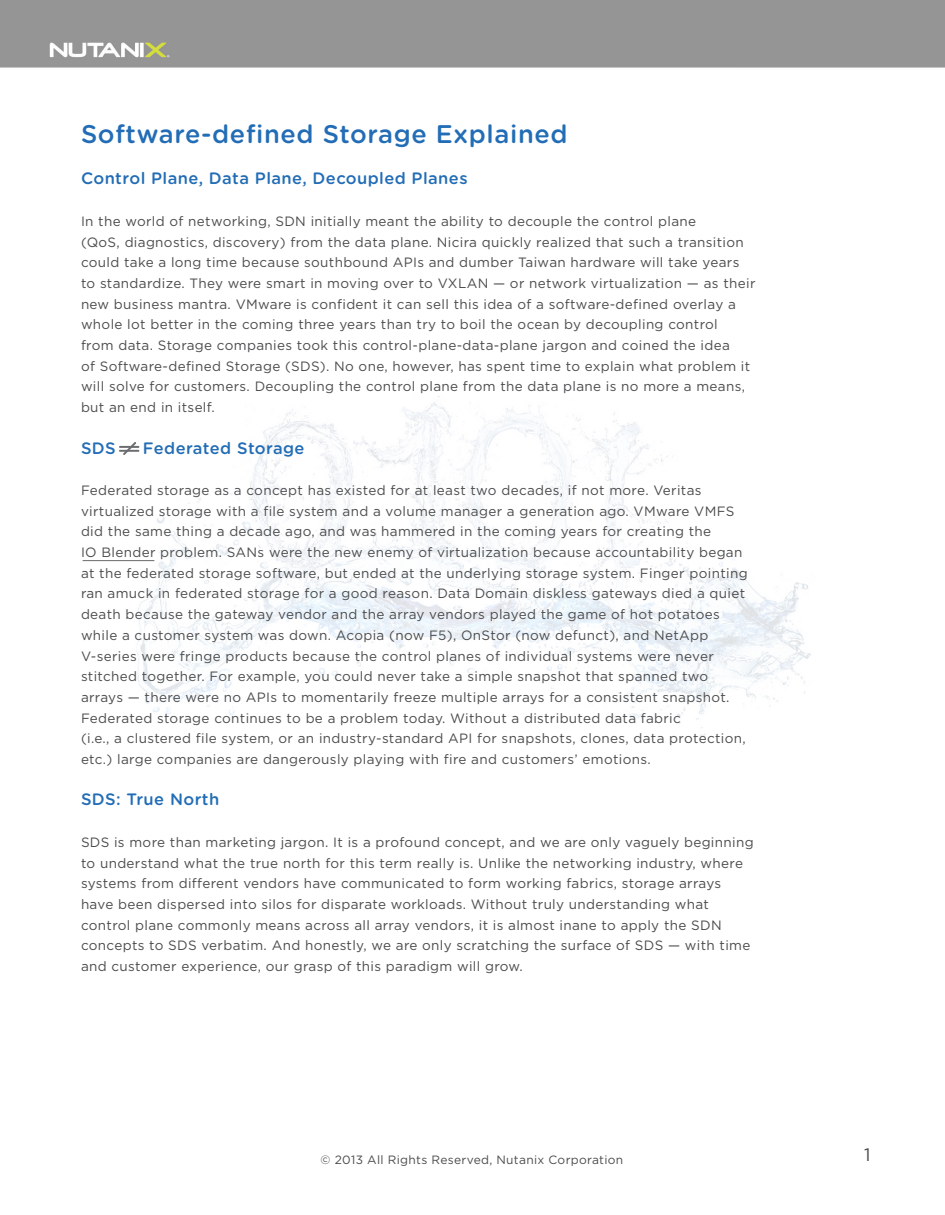
<style>
.page{position:relative;width:945px;height:1215px;background:#fff}
.page>*{position:absolute;margin:0;border:0;box-sizing:border-box;transform-origin:0 0}
.TitleSub{font:500 25.5px "Gotham Rounded";letter-spacing:.025em;color:#226db6}
.t1{font:18px "Gotham";color:#4b4c4d}
.TitleSub-2{font:500 16.5px "Gotham Rounded";letter-spacing:.025em;color:#226db6}
.TitleSub-3{font:13.5px/20.7px "Gotham";letter-spacing:.025em;color:#4b4c4d}
.TitleSub-4{font:12px "Gotham";letter-spacing:.025em;color:#4b4c4d}
</style>
<div class="page">
<img style="left:0;top:0;width:945px;height:562px">
<img style="left:129px;top:385px;width:701px;height:352px">
<hr style="left:119px;top:446px;width:20px;height:2px;background:#6c6d70">
<hr style="left:119px;top:450px;width:20px;height:2px;background:#6c6d70">
<svg style="left:123px;top:442px;width:13px;height:13px"></svg>
<hr style="left:83px;top:560px;width:71px;height:1px;background:#69696c">
<p class="TitleSub" style="left:81px;top:116px;width:488px">Software-defined Storage Explained</p>
<p class="TitleSub-2" style="left:81px;top:167px;width:388px">Control Plane, Data Plane, Decoupled Planes</p>
<p class="TitleSub-3" style="left:81px;top:211px;width:676px">In the world of networking, SDN initially meant the ability to decouple the control plane<br>(QoS, diagnostics, discovery) from the data plane. Nicira quickly realized that such a transition could take a long time because southbound APIs and dumber Taiwan hardware will take years to standardize. They were smart in moving over to VXLAN — or network virtualization — as their new business mantra. VMware is confident it can sell this idea of a software-defined overlay a whole lot better in the coming three years than try to boil the ocean by decoupling control<br>from data. Storage companies took this control-plane-data-plane jargon and coined the idea<br>of Software-defined Storage (SDS). No one, however, has spent time to explain what problem it will solve for customers. Decoupling the control plane from the data plane is no more a means, but an end in itself.</p>
<p class="TitleSub-2" style="left:81px;top:436px;width:36px">SDS</p>
<p class="TitleSub-2" style="left:143px;top:436px;width:163px">Federated Storage</p>
<p class="TitleSub-3" style="left:81px;top:480px;width:668px">Federated storage as a concept has existed for at least two decades, if not more. Veritas virtualized storage with a file system and a volume manager a generation ago. VMware VMFS did the same thing a decade ago, and was hammered in the coming years for creating the<br>IO Blender problem. SANs were the new enemy of virtualization because accountability began at the federated storage software, but ended at the underlying storage system. Finger pointing ran amuck in federated storage for a good reason. Data Domain diskless gateways died a quiet death because the gateway vendor and the array vendors played the game of hot potatoes while a customer system was down. Acopia (now F5), OnStor (now defunct), and NetApp V-series were fringe products because the control planes of individual systems were never stitched together. For example, you could never take a simple snapshot that spanned two arrays — there were no APIs to momentarily freeze multiple arrays for a consistent snapshot.<br>Federated storage continues to be a problem today. Without a distributed data fabric<br>(i.e., a clustered file system, or an industry-standard API for snapshots, clones, data protection, etc.) large companies are dangerously playing with fire and customers’ emotions.</p>
<p class="TitleSub-2" style="left:81px;top:788px;width:140px">SDS: True North</p>
<p class="TitleSub-3" style="left:81px;top:832px;width:674px">SDS is more than marketing jargon. It is a profound concept, and we are only vaguely beginning to understand what the true north for this term really is. Unlike the networking industry, where systems from different vendors have communicated to form working fabrics, storage arrays have been dispersed into silos for disparate workloads. Without truly understanding what control plane commonly means across all array vendors, it is almost inane to apply the SDN concepts to SDS verbatim. And honestly, we are only scratching the surface of SDS — with time and customer experience, our grasp of this paradigm will grow.</p>
<p class="TitleSub-4" style="left:321px;top:1153px;width:304px">© 2013 All Rights Reserved, Nutanix Corporation</p>
<p class="t1" style="left:864px;top:1145px;width:8px">1</p>
</div>
